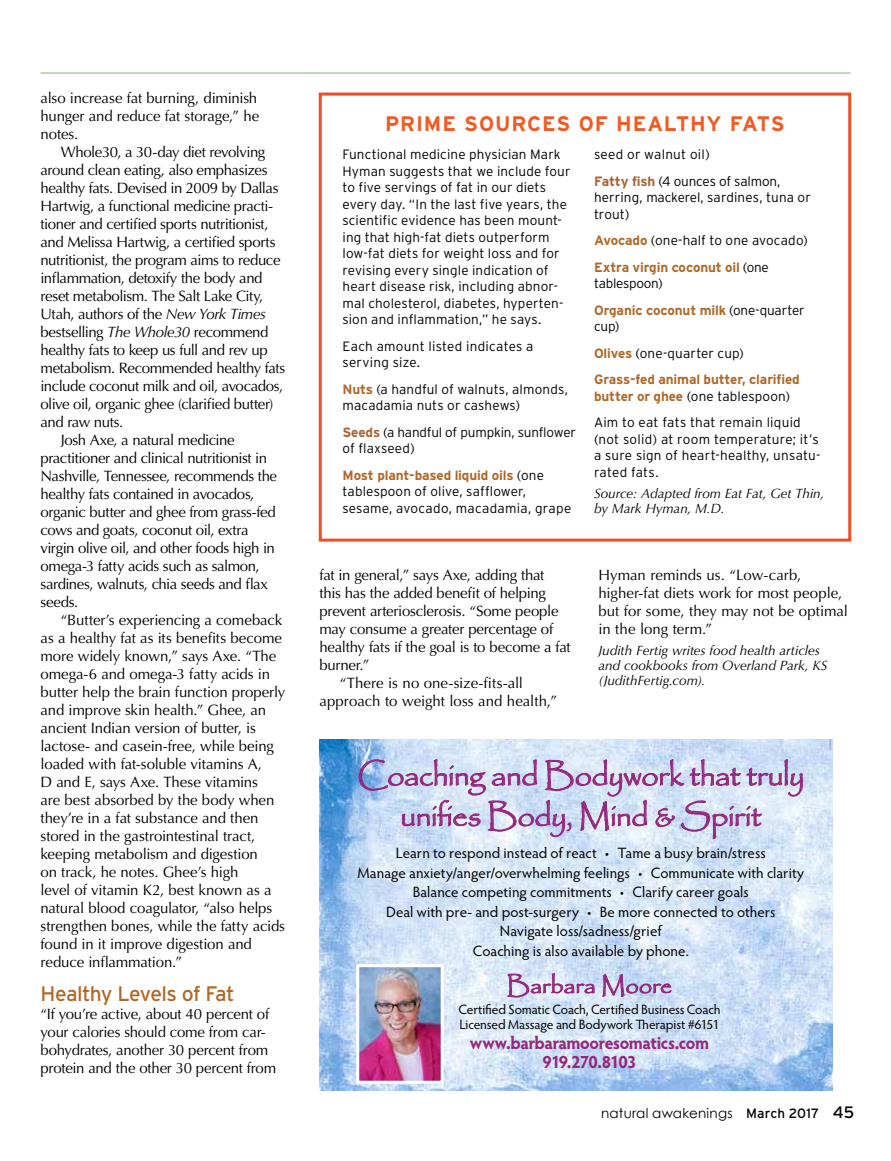
<style>
.page{position:relative;width:891px;height:1161px;background:#fff}
.page>*{position:absolute;margin:0;border:0;box-sizing:border-box;transform-origin:0 0}
.t1{font:37.5px/40.5px "Papyrus ICG";letter-spacing:-.02em;color:#94287f;text-align:center}
.t2{font:28.5px "Papyrus ICG";color:#94287f}
.t3{font:700 21px "Interstate";letter-spacing:.04em;color:#f15a22}
.t4{font:21px "Interstate";letter-spacing:-.03em;color:#b06929}
.t5{font:700 18px/19.5px "Hypatia Sans Pro";letter-spacing:-.03em;color:#94287f;text-align:center;scale:.95 1}
.t6{font:15px/18px "Optima LT Std";letter-spacing:-.015em;color:#000}
.t7{font:15px/19.5px "Hypatia Sans Pro";letter-spacing:.005em;color:#000;text-align:center}
.t8{font:15px/18px "Optima LT Std";letter-spacing:.005em;color:#000}
.t9{font:15px "Optima LT Std";letter-spacing:-.035em;color:#000}
.t10{font:300 13.5px/16.5px "Interstate";letter-spacing:.01em;color:#000}
.t11{font:italic 13.5px/15px "Optima LT Std";letter-spacing:-.005em;color:#000}
.t12{font:700 13.5px/26.5px "Interstate";letter-spacing:-.01em;color:#b06929}
.t13{font:13.5px/15px "Hypatia Sans Pro";letter-spacing:-.01em;color:#000}
.t14{font:300 13.5px/16.5px "Interstate";letter-spacing:-.01em;color:#000}
.t15{font:300 13.5px/26.5px "Interstate";letter-spacing:-.02em;color:#000}
.t16{font:13.5px "Century Gothic";letter-spacing:.015em;color:#000}
.s1{font-style:italic}
.s2{font-weight:700;color:#b06929}
.s3{font-weight:700;color:#ad6134}
.s4{font-weight:300;color:#000}
.s5{font-family:"Interstate"}
.s6{font-family:"Interstate";font-size:16.5px}
</style>
<div class="page">
<hr style="left:40px;top:72px;width:810px;height:2px;background:#adcda4">
<div style="left:319px;top:93px;width:532px;height:449px;border:3px solid #f04c26"></div>
<img style="left:320px;top:740px;width:512px;height:351px">
<svg style="left:506px;top:972px;width:89px;height:26px;background:#cbbede"></svg>
<svg style="left:602px;top:973px;width:70px;height:29px;background:#c0bcdf"></svg>
<img style="left:360px;top:968px;width:80px;height:112px">
<div style="left:356px;top:964px;width:88px;height:120px;border:3px solid #fff"></div>
<svg style="left:358px;top:753px;width:446px;height:92px;background:#cbcee9"></svg>
<p class="t6" style="left:40px;top:89px;width:220px">also increase fat burning, diminish hunger and reduce fat storage,” he notes.</p>
<p class="t9" style="left:61px;top:143px;width:206px">Whole30, a 30-day diet revolving</p>
<p class="t6" style="left:40px;top:161px;width:229px">around clean eating, also emphasizes</p>
<p class="t9" style="left:40px;top:179px;width:240px">healthy fats. Devised in 2009 by Dallas</p>
<p class="t6" style="left:40px;top:197px;width:234px">Hartwig, a functional medicine practi-</p>
<p class="t6" style="left:40px;top:215px;width:230px">tioner and certified sports nutritionist,</p>
<p class="t6" style="left:40px;top:233px;width:237px">and Melissa Hartwig, a certified sports</p>
<p class="t6" style="left:40px;top:251px;width:242px">nutritionist, the program aims to reduce</p>
<p class="t6" style="left:40px;top:269px;width:224px">inflammation, detoxify the body and</p>
<p class="t6" style="left:40px;top:287px;width:224px">reset metabolism. The Salt Lake City,</p>
<p class="t6" style="left:40px;top:305px;width:227px">Utah, authors of the <span class="s1">New York Times</span></p>
<p class="t6" style="left:40px;top:323px;width:229px">bestselling <span class="s1">The Whole30</span> recommend</p>
<p class="t6" style="left:40px;top:341px;width:229px">healthy fats to keep us full and rev up</p>
<p class="t6" style="left:40px;top:359px;width:246px">metabolism. Recommended healthy fats</p>
<p class="t6" style="left:40px;top:377px;width:244px">include coconut milk and oil, avocados,</p>
<p class="t6" style="left:40px;top:395px;width:234px">olive oil, organic ghee (clarified butter)</p>
<p class="t6" style="left:40px;top:413px;width:84px">and raw nuts.</p>
<p class="t9" style="left:61px;top:431px;width:175px">Josh Axe, a natural medicine</p>
<p class="t6" style="left:40px;top:449px;width:228px">practitioner and clinical nutritionist in</p>
<p class="t6" style="left:40px;top:467px;width:238px">Nashville, Tennessee, recommends the</p>
<p class="t6" style="left:40px;top:485px;width:215px">healthy fats contained in avocados,</p>
<p class="t6" style="left:40px;top:503px;width:237px">organic butter and ghee from grass-fed</p>
<p class="t6" style="left:40px;top:521px;width:210px">cows and goats, coconut oil, extra</p>
<p class="t9" style="left:40px;top:539px;width:236px">virgin olive oil, and other foods high in</p>
<p class="t6" style="left:40px;top:557px;width:221px">omega-3 fatty acids such as salmon,</p>
<p class="t6" style="left:40px;top:575px;width:229px">sardines, walnuts, chia seeds and flax</p>
<p class="t6" style="left:40px;top:593px;width:39px">seeds.</p>
<p class="t6" style="left:61px;top:611px;width:223px">“Butter’s experiencing a comeback</p>
<p class="t6" style="left:40px;top:629px;width:243px">as a healthy fat as its benefits become</p>
<p class="t6" style="left:40px;top:647px;width:237px">more widely known,” says Axe. “The</p>
<p class="t6" style="left:40px;top:665px;width:231px">omega-6 and omega-3 fatty acids in</p>
<p class="t6" style="left:40px;top:683px;width:246px">butter help the brain function properly</p>
<p class="t6" style="left:40px;top:701px;width:227px">and improve skin health.” Ghee, an</p>
<p class="t6" style="left:40px;top:719px;width:217px">ancient Indian version of butter, is</p>
<p class="t6" style="left:40px;top:737px;width:235px">lactose- and casein-free, while being</p>
<p class="t6" style="left:40px;top:755px;width:223px">loaded with fat-soluble vitamins A,</p>
<p class="t6" style="left:40px;top:773px;width:219px">D and E, says Axe. These vitamins</p>
<p class="t6" style="left:40px;top:791px;width:235px">are best absorbed by the body when</p>
<p class="t6" style="left:40px;top:809px;width:220px">they’re in a fat substance and then</p>
<p class="t6" style="left:40px;top:827px;width:217px">stored in the gastrointestinal tract,</p>
<p class="t6" style="left:40px;top:845px;width:219px">keeping metabolism and digestion</p>
<p class="t6" style="left:40px;top:863px;width:199px">on track, he notes. Ghee’s high</p>
<p class="t6" style="left:40px;top:881px;width:233px">level of vitamin K2, best known as a</p>
<p class="t6" style="left:40px;top:899px;width:233px">natural blood coagulator, “also helps</p>
<p class="t6" style="left:40px;top:917px;width:246px">strengthen bones, while the fatty acids</p>
<p class="t6" style="left:40px;top:935px;width:213px">found in it improve digestion and</p>
<p class="t6" style="left:40px;top:953px;width:143px">reduce inflammation.”</p>
<h3 class="t4" style="left:40px;top:982px;width:196px">Healthy Levels of Fat</h3>
<p class="t6" style="left:40px;top:1005px;width:237px">“If you’re active, about 40 percent of your calories should come from car&shy;bohydrates, another 30 percent from protein and the other 30 percent from</p>
<h3 class="t3" style="left:385px;top:112px;width:401px">PRIME SOURCES OF HEALTHY FATS</h3>
<p class="t10" style="left:343px;top:146px;width:230px">Functional medicine physician Mark Hyman suggests that we include four to five servings of fat in our diets every day. “In the last five years, the scientific evidence has been mount&shy;ing that high-fat diets outperform low-fat diets for weight loss and for revising every single indication of heart disease risk, including abnor&shy;mal cholesterol, diabetes, hyperten&shy;sion and inflammation,” he says.</p>
<p class="t10" style="left:343px;top:338px;width:193px">Each amount listed indicates a serving size.</p>
<p class="t10" style="left:343px;top:381px;width:227px"><span class="s2">Nuts</span> (a handful of walnuts, almonds, macadamia nuts or cashews)</p>
<p class="t14" style="left:343px;top:423px;width:235px"><span class="s3">Seeds</span> (a handful of pumpkin, sunflower of flaxseed)</p>
<p class="t10" style="left:343px;top:466px;width:230px"><span class="s2">Most plant-based liquid oils</span> (one tablespoon of olive, safflower, sesame, avocado, macadamia, grape</p>
<p class="t10" style="left:594px;top:141px;width:188px;line-height:26.5px">seed or walnut oil)<br><span class="s3">Fatty fish</span> (4 ounces of salmon,</p>
<p class="t10" style="left:594px;top:189px;width:218px">herring, mackerel, sardines, tuna or trout)</p>
<p class="t12" style="left:594px;top:227px;width:215px">Avocado <span class="s4">(one-half to one avocado)<br></span>Extra virgin coconut oil <span class="s4">(one</span></p>
<p class="t15" style="left:594px;top:270px;width:212px">tablespoon)<br><span class="s2">Organic coconut milk</span> (one-quarter</p>
<p class="t12" style="left:594px;top:313px;width:207px"><span class="s4">cup)<br></span>Olives <span class="s4">(one-quarter cup)<br></span>Grass-fed animal butter, clarified</p>
<p class="t10" style="left:594px;top:382px;width:208px;line-height:26.5px"><span class="s2">butter or ghee</span> (one tablespoon)<br>Aim to eat fats that remain liquid</p>
<p class="t10" style="left:594px;top:430px;width:228px">(not solid) at room temperature; it’s a sure sign of heart-healthy, unsatu&shy;rated fats.</p>
<p class="t11" style="left:594px;top:486px;width:232px">Source: Adapted from Eat Fat, Get Thin, by Mark Hyman, M.D.</p>
<p class="t6" style="left:320px;top:566px;width:226px">fat in general,” says Axe, adding that</p>
<p class="t6" style="left:320px;top:584px;width:228px">this has the added benefit of helping</p>
<p class="t6" style="left:320px;top:602px;width:241px">prevent arteriosclerosis. “Some people</p>
<p class="t6" style="left:320px;top:620px;width:235px">may consume a greater percentage of</p>
<p class="t6" style="left:320px;top:638px;width:253px">healthy fats if the goal is to become a fat</p>
<p class="t6" style="left:320px;top:656px;width:51px">burner.”</p>
<p class="t8" style="left:340px;top:674px;width:185px">“There is no one-size-fits-all</p>
<p class="t6" style="left:319px;top:692px;width:239px">approach to weight loss and health,”</p>
<p class="t8" style="left:598px;top:566px;width:251px">Hyman reminds us. “Low-carb, higher-fat diets work for most people, but for some, they may not be optimal in the long term.”</p>
<p class="t11" style="left:598px;top:643px;width:231px">Judith Fertig writes food health articles and cookbooks from Overland Park, KS (JudithFertig.com).</p>
<h1 class="t1" style="left:357px;top:756px;width:449px">Coaching and Bodywork that truly unifies Body, Mind &amp; Spirit</h1>
<p class="t7" style="left:358px;top:843px;width:448px">Learn to respond instead of react • Tame a busy brain/stress<br>Manage anxiety/anger/overwhelming feelings • Communicate with clarity Balance competing commitments • Clarify career goals<br>Deal with pre- and post-surgery • Be more connected to others Navigate loss/sadness/grief<br>Coaching is also available by phone.</p>
<h2 class="t2" style="left:507px;top:967px;width:167px">Barbara Moore</h2>
<p class="t13" style="left:459px;top:1001px;width:263px">Certified Somatic Coach, Certified Business Coach<br>Licensed Massage and Bodywork Therapist #6151</p>
<p class="t5" style="left:470px;top:1032px;width:253px">www.barbaramooresomatics.com<br>919.270.8103</p>
<p class="t16" style="left:601px;top:1105px;width:254px">natural awakenings <span class="s5">March 2017</span> <span class="s6">45</span></p>
</div>
